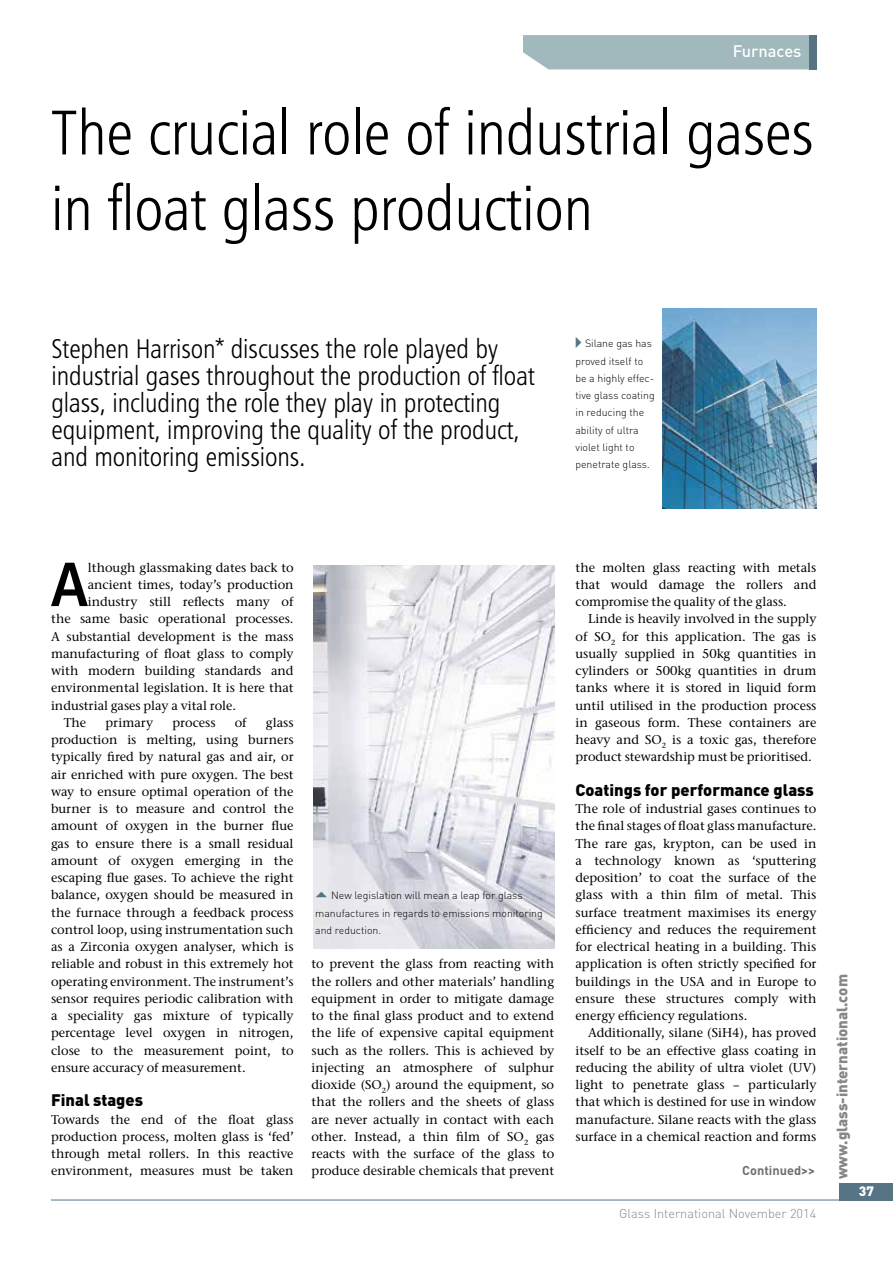
<style>
.page{position:relative;width:893px;height:1263px;background:#fff}
.page>*{position:absolute;margin:0;border:0;box-sizing:border-box;transform-origin:0 0}
.t1{font:63px/75.6px "Humanist 777 BT Light Condensed B";color:#000}
.t2{font:62.4px "Humanist 777 BT Bold Condensed B";color:#000}
.t3{font:27px/27px "Humanist 777 BT Light Condensed B";letter-spacing:-.005em;color:#000}
.t4{font:900 16.5px "DIN";color:#000}
.t5{font:500 16.5px "DIN";color:#fff}
.t6{font:900 15px "DIN";color:#878787}
.t7{font:900 13.5px "DIN";color:#fff}
.t8{font:500 12.75px/17.2px "ITC Stone Serif";color:#000;text-align:justify}
.t9{font:300 12.75px "DIN";color:#878787}
.t10{font:700 12.75px "DIN";color:#706f6f}
.t11{font:300 10.5px/17.2px "DIN";color:#000}
.s1{font-family:"Newspaper Pi BT";font-weight:400;font-size:12.75px;color:#567483}
</style>
<div class="page">
<div style="left:523px;top:35px;width:286px;height:34px;background:#a1b8bd"></div>
<div style="left:809px;top:35px;width:7px;height:35px;background:#567483"></div>
<div style="left:840px;top:1183px;width:53px;height:17px;background:#567483"></div>
<hr style="left:51px;top:1199px;width:842px;height:1px;background:#567483">
<img style="left:313px;top:566px;width:241px;height:382px">
<img style="left:663px;top:308px;width:153px;height:200px">
<p class="t5" style="left:733px;top:40px;width:70px">Furnaces</p>
<h1 class="t1" style="left:51px;top:94px;width:764px">The crucial role of industrial gases in float glass production</h1>
<h3 class="t3" style="left:51px;top:334px;width:485px">Stephen Harrison* discusses the role played by industrial gases throughout the production of float glass, including the role they play in protecting equipment, improving the quality of the product, and monitoring emissions.</h3>
<p class="t11" style="left:575px;top:334px;width:81px;text-indent:10px">Silane gas has proved itself to be a highly effec&shy;tive glass coating in reducing the ability of ultra violet light to penetrate glass.</p>
<h2 class="t2" style="left:51px;top:545px;width:38px">A</h2>
<p class="t8" style="left:88px;top:558px;width:207px">lthough glassmaking dates back to</p>
<p class="t8" style="left:88px;top:576px;width:207px">ancient times, today’s production</p>
<p class="t8" style="left:88px;top:593px;width:207px">industry still reflects many of</p>
<p class="t8" style="left:51px;top:610px;width:244px">the same basic operational processes.</p>
<p class="t8" style="left:51px;top:627px;width:244px">A substantial development is the mass</p>
<p class="t8" style="left:51px;top:645px;width:244px">manufacturing of float glass to comply</p>
<p class="t8" style="left:51px;top:662px;width:244px">with modern building standards and</p>
<p class="t8" style="left:51px;top:679px;width:244px">environmental legislation. It is here that</p>
<p class="t8" style="left:51px;top:696px;width:187px">industrial gases play a vital role.</p>
<p class="t8" style="left:64px;top:714px;width:24px">The</p>
<p class="t8" style="left:105px;top:714px;width:49px">primary</p>
<p class="t8" style="left:173px;top:714px;width:45px">process</p>
<p class="t8" style="left:235px;top:714px;width:13px">of</p>
<p class="t8" style="left:51px;top:714px;width:244px;text-indent:215px">glass production is melting, using burners typically fired by natural gas and air, or air enriched with pure oxygen. The best way to ensure optimal operation of the burner is to measure and control the amount of oxygen in the burner flue gas to ensure there is a small residual amount of oxygen emerging in the escaping flue gases. To achieve the right balance, oxygen should be measured in the furnace through a feedback process control loop, using instrumentation such as a Zirconia oxygen analyser, which is reliable and robust in this extremely hot operating environment. The instrument’s sensor requires periodic calibration with a speciality gas mixture of typically percentage level oxygen in nitrogen, close to the measurement point, to ensure accuracy of measurement.</p>
<p class="t4" style="left:51px;top:1089px;width:94px">Final stages</p>
<p class="t8" style="left:51px;top:1110px;width:244px">Towards the end of the float glass production process, molten glass is ‘fed’ through metal rollers. In this reactive environment, measures must be taken</p>
<p class="t11" style="left:315px;top:886px;width:229px"><span class="s1">z</span> New legislation will mean a leap for glass manufactures in regards to emissions monitoring and reduction.</p>
<p class="t8" style="left:312px;top:955px;width:244px">to prevent the glass from reacting with the rollers and other materials’ handling equipment in order to mitigate damage to the final glass product and to extend the life of expensive capital equipment such as the rollers. This is achieved by injecting an atmosphere of sulphur dioxide (SO<sub>2</sub>) around the equipment, so that the rollers and the sheets of glass are never actually in contact with each other. Instead, a thin film of SO<sub>2</sub> gas reacts with the surface of the glass to produce desirable chemicals that prevent</p>
<p class="t8" style="left:575px;top:558px;width:242px">the molten glass reacting with metals that would damage the rollers and compromise the quality of the glass.</p>
<p class="t8" style="left:575px;top:610px;width:242px;text-indent:13px">Linde is heavily involved in the supply of SO<sub>2</sub> for this application. The gas is usually supplied in 50kg quantities in cylinders or 500kg quantities in drum tanks where it is stored in liquid form until utilised in the production process in gaseous form. These containers are heavy and SO<sub>2</sub> is a toxic gas, therefore product stewardship must be prioritised.</p>
<p class="t4" style="left:575px;top:779px;width:240px">Coatings for performance glass</p>
<p class="t8" style="left:575px;top:800px;width:242px">The role of industrial gases continues to the final stages of float glass manufacture.<br>The rare gas, krypton, can be used in a technology known as ‘sputtering deposition’ to coat the surface of the glass with a thin film of metal. This surface treatment maximises its energy efficiency and reduces the requirement for electrical heating in a building. This application is often strictly specified for buildings in the USA and in Europe to ensure these structures comply with energy efficiency regulations.</p>
<p class="t8" style="left:575px;top:1024px;width:242px;text-indent:13px">Additionally, silane (SiH4), has proved itself to be an effective glass coating in reducing the ability of ultra violet (UV) light to penetrate glass – particularly that which is destined for use in window manufacture. Silane reacts with the glass surface in a chemical reaction and forms</p>
<p class="t10" style="left:742px;top:1162px;width:74px">Continued&gt;&gt;</p>
<p class="t9" style="left:619px;top:1204px;width:198px">Glass International November 2014</p>
<p class="t6" style="left:832px;top:1179px;width:207px;rotate:-90deg">www.glass-international.com</p>
<p class="t7" style="left:859px;top:1182px;width:17px">37</p>
</div>
